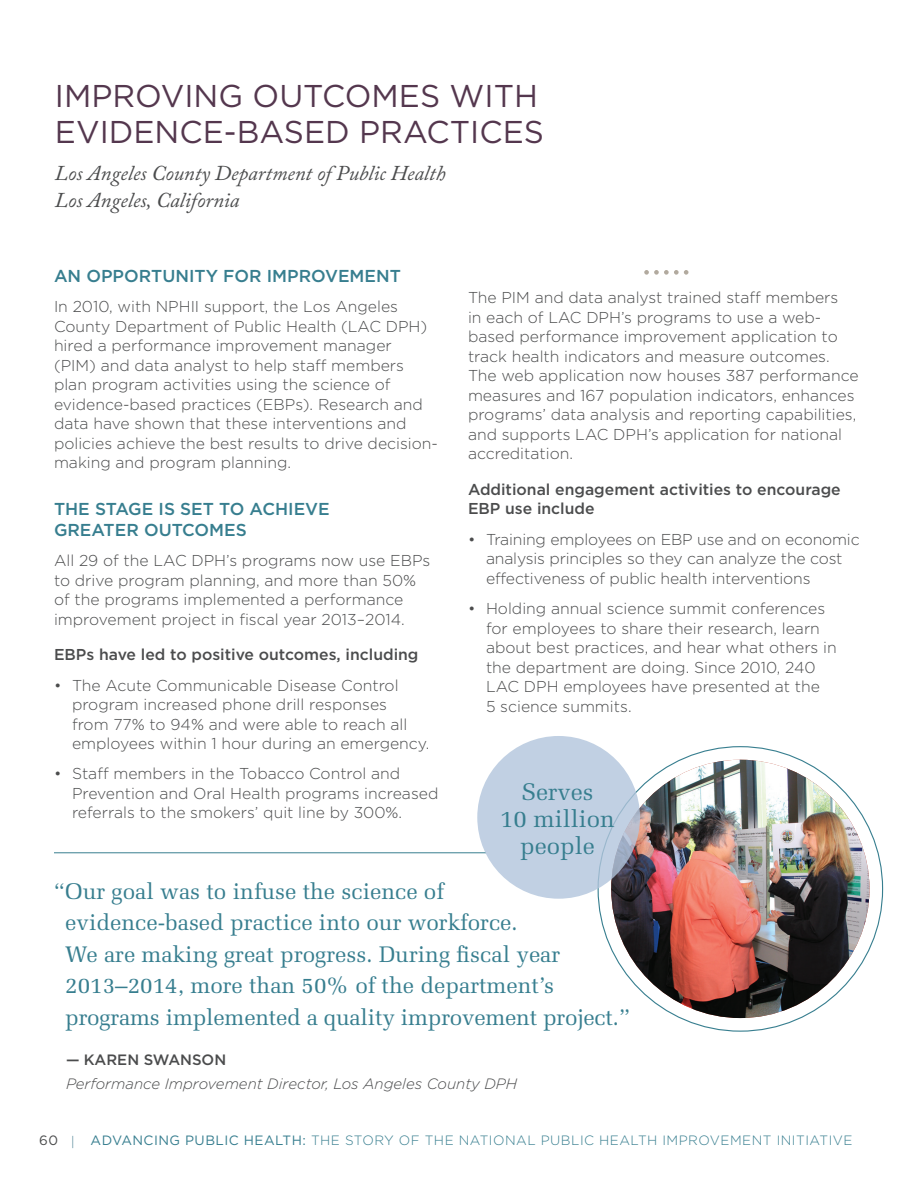
<style>
.page{position:relative;width:918px;height:1188px;background:#fff}
.page>*{position:absolute;margin:0;border:0;box-sizing:border-box;transform-origin:0 0}
.t1{font:31.5px/36px "Gotham";color:#54374e}
.t2{font:24px/27px "Melior";color:#377e8f;text-align:center}
.t3{font:22.5px/31.5px "Melior";color:#377e8f}
.t4{font:italic 21px/27px "Adobe Caslon Pro";color:#4b4c4d}
.t5{font:500 17.25px/20.2px "Gotham";color:#377e8f}
.t6{font:300 15.75px/19.5px "Gotham";color:#4b4c4d}
.t7{font:500 15.75px/19.5px "Gotham";color:#4b4c4d}
.t8{font:italic 300 15px "Gotham";color:#4b4c4d}
.t9{font:500 15px "Gotham";color:#4b4c4d}
.t10{font:300 13.5px "Gotham";letter-spacing:.035em;color:#377e8f}
.s1{font-weight:400;color:#4b4c4d}
.s2{font-family:"Adobe Caslon Pro";font-weight:400;font-style:italic;font-size:12px;color:#5b8c9c}
.s3{font-weight:400}
</style>
<div class="page">
<hr style="left:54px;top:852px;width:432px;height:1px;background:#377e8f">
<svg style="left:644px;top:270px;width:45px;height:5px"></svg>
<img style="left:611px;top:760px;width:259px;height:258px;border-radius:129px">
<div style="left:477px;top:736px;width:163px;height:163px;background:#c1d0e3;border-radius:50%"></div>
<h2 class="t1" style="left:55px;top:77px;width:490px">IMPROVING OUTCOMES WITH<br>EVIDENCE-BASED PRACTICES</h2>
<p class="t4" style="left:55px;top:160px;width:392px">Los Angeles County Department of Public Health<br>Los Angeles, California</p>
<h3 class="t5" style="left:54px;top:266px;width:348px">AN OPPORTUNITY FOR IMPROVEMENT</h3>
<p class="t6" style="left:54px;top:297px;width:386px">In 2010, with NPHII support, the Los Angeles County Department of Public Health (LAC DPH) hired a performance improvement manager<br>(PIM) and data analyst to help staff members plan program activities using the science of evidence-based practices (EBPs). Research and data have shown that these interventions and policies achieve the best results to drive decision&shy;making and program planning.</p>
<h3 class="t5" style="left:54px;top:499px;width:277px">THE STAGE IS SET TO ACHIEVE<br>GREATER OUTCOMES</h3>
<p class="t6" style="left:54px;top:551px;width:378px">All 29 of the LAC DPH’s programs now use EBPs to drive program planning, and more than 50% of the programs implemented a performance improvement project in fiscal year 2013–2014.</p>
<p class="t7" style="left:54px;top:645px;width:366px">EBPs have led to positive outcomes, including</p>
<p class="t6" style="left:72px;top:675px;width:359px;text-indent:-18px">• The Acute Communicable Disease Control program increased phone drill responses<br>from 77% to 94% and were able to reach all employees within 1 hour during an emergency.</p>
<p class="t6" style="left:72px;top:764px;width:368px;text-indent:-18px">• Staff members in the Tobacco Control and<br>Prevention and Oral Health programs increased referrals to the smokers’ quit line by 300%.</p>
<p class="t6" style="left:468px;top:288px;width:392px">The PIM and data analyst trained staff members<br>in each of LAC DPH’s programs to use a web&shy;based performance improvement application to track health indicators and measure outcomes.<br>The web application now houses 387 performance measures and 167 population indicators, enhances programs’ data analysis and reporting capabilities, and supports LAC DPH’s application for national accreditation.</p>
<p class="t7" style="left:468px;top:480px;width:374px">Additional engagement activities to encourage<br>EBP use include</p>
<p class="t6" style="left:486px;top:529px;width:375px;text-indent:-18px">• Training employees on EBP use and on economic analysis principles so they can analyze the cost effectiveness of public health interventions</p>
<p class="t6" style="left:486px;top:599px;width:352px;text-indent:-18px">• Holding annual science summit conferences for employees to share their research, learn about best practices, and hear what others in the department are doing. Since 2010, 240<br>LAC DPH employees have presented at the<br>5 science summits.</p>
<p class="t2" style="left:500px;top:778px;width:116px">Serves<br>10 million people</p>
<p class="t3" style="left:65px;top:875px;width:566px;text-indent:-11px">“Our goal was to infuse the science of<br>evidence-based practice into our workforce.<br>We are making great progress. During fiscal year 2013–2014, more than 50% of the department’s programs implemented a quality improvement project.”</p>
<p class="t9" style="left:66px;top:1051px;width:162px">— KAREN SWANSON</p>
<p class="t8" style="left:66px;top:1075px;width:453px">Performance Improvement Director, Los Angeles County DPH</p>
<p class="t10" style="left:39px;top:1132px;width:815px"><span class="s1">60</span> <span class="s2">|</span> <span class="s3">ADVANCING PUBLIC HEALTH:</span> THE STORY OF THE NATIONAL PUBLIC HEALTH IMPROVEMENT INITIATIVE</p>
</div>
